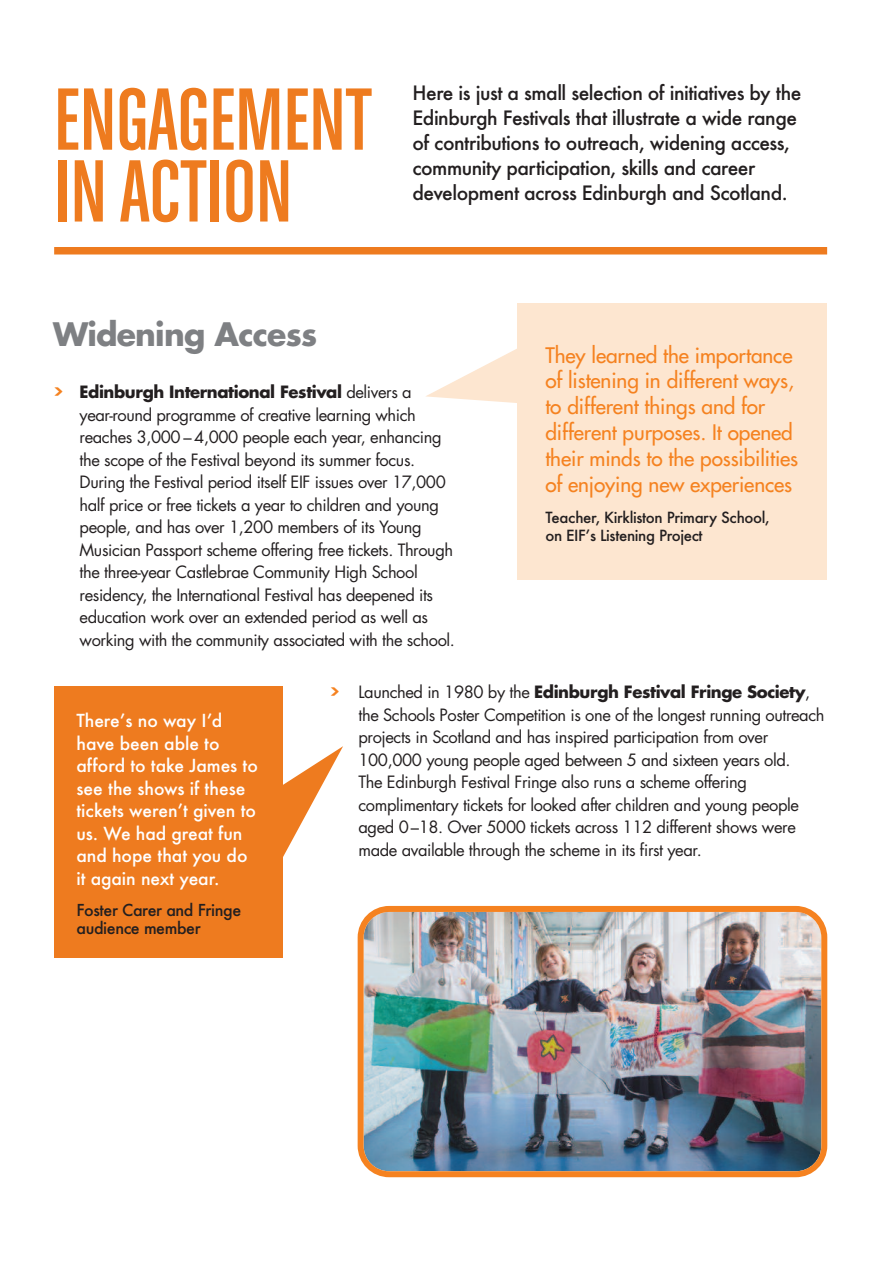
<style>
.page{position:relative;width:893px;height:1263px;background:#fff}
.page>*{position:absolute;margin:0;border:0;box-sizing:border-box;transform-origin:0 0}
.t1{font:93.9px/71.8px "Chalet Comprime Cologne Sixty";color:#ee7b1f}
.t2{font:700 31.5px "Futura";letter-spacing:-.025em;color:#7e8083}
.t3{font:20.85px/26px "Futura";letter-spacing:-.005em;color:#f58220}
.t4{font:500 19.2px/25px "Futura";letter-spacing:-.025em;color:#231f20}
.t5{font:500 17.55px/22.6px "Futura";letter-spacing:-.005em;color:#fff}
.t6{font:16.5px/22.5px "Futura";letter-spacing:-.025em;color:#231f20}
.t7{font:500 16.05px/18.1px "Futura";letter-spacing:-.025em;color:#231f20}
.t8{font:500 15px/18.1px "Futura";letter-spacing:-.025em;color:#231f20}
.s1{font-family:"Neo Sans";font-weight:900;color:#f58220}
.s2{font-weight:700}
</style>
<div class="page">
<div style="left:518px;top:304px;width:309px;height:276px;background:#fde6d0"></div>
<div style="left:54px;top:687px;width:229px;height:271px;background:#ee7b1f"></div>
<div style="left:54px;top:247px;width:773px;height:7px;background:#ee7b1f"></div>
<img style="left:358px;top:906px;width:469px;height:271px">
<svg style="left:283px;top:746px;width:60px;height:111px"></svg>
<svg style="left:426px;top:344px;width:92px;height:60px"></svg>
<h1 class="t1" style="left:54px;top:81px;width:319px">ENGAGEMENT<br>INACTION</h1>
<p class="t4" style="left:412px;top:81px;width:391px">Here is just a small selection of initiatives by the Edinburgh Festivals that illustrate a wide range of contributions to outreach, widening access, community participation, skills and career development across Edinburgh and Scotland.</p>
<h2 class="t2" style="left:53px;top:320px;width:266px">Widening Access</h2>
<p class="t6" style="left:80px;top:382px;width:377px;text-indent:-27px"><span class="s1">&gt;</span> <span class="s2">Edinburgh International Festival</span> delivers a year-round programme of creative learning which reaches 3,000 – 4,000 people each year, enhancing the scope of the Festival beyond its summer focus.<br>During the Festival period itself EIF issues over 17,000 half price or free tickets a year to children and young people, and has over 1,200 members of its Young Musician Passport scheme offering free tickets. Through the three-year Castlebrae Community High School residency, the International Festival has deepened its education work over an extended period as well as working with the community associated with the school.</p>
<p class="t6" style="left:358px;top:682px;width:468px;text-indent:-29px"><span class="s1">&gt;</span> Launched in 1980 by the <span class="s2">Edinburgh Festival Fringe Society</span>, the Schools Poster Competition is one of the longest running outreach projects in Scotland and has inspired participation from over 100,000 young people aged between 5 and sixteen years old.<br>The Edinburgh Festival Fringe also runs a scheme offering complimentary tickets for looked after children and young people aged 0–18. Over 5000 tickets across 112 different shows were made available through the scheme in its first year.</p>
<p class="t3" style="left:545px;top:343px;width:254px">They learned the importance of listening in different ways, to different things and for different purposes. It opened their minds to the possibilities of enjoying new experiences</p>
<p class="t8" style="left:545px;top:509px;width:226px">Teacher, Kirkliston Primary School, on EIF’s Listening Project</p>
<p class="t5" style="left:76px;top:709px;width:183px">There’s no way I’d have been able to afford to take James to see the shows if these tickets weren’t given to us. We had great fun and hope that you do it again next year.</p>
<p class="t7" style="left:76px;top:901px;width:166px">Foster Carer and Fringe audience member</p>
</div>
